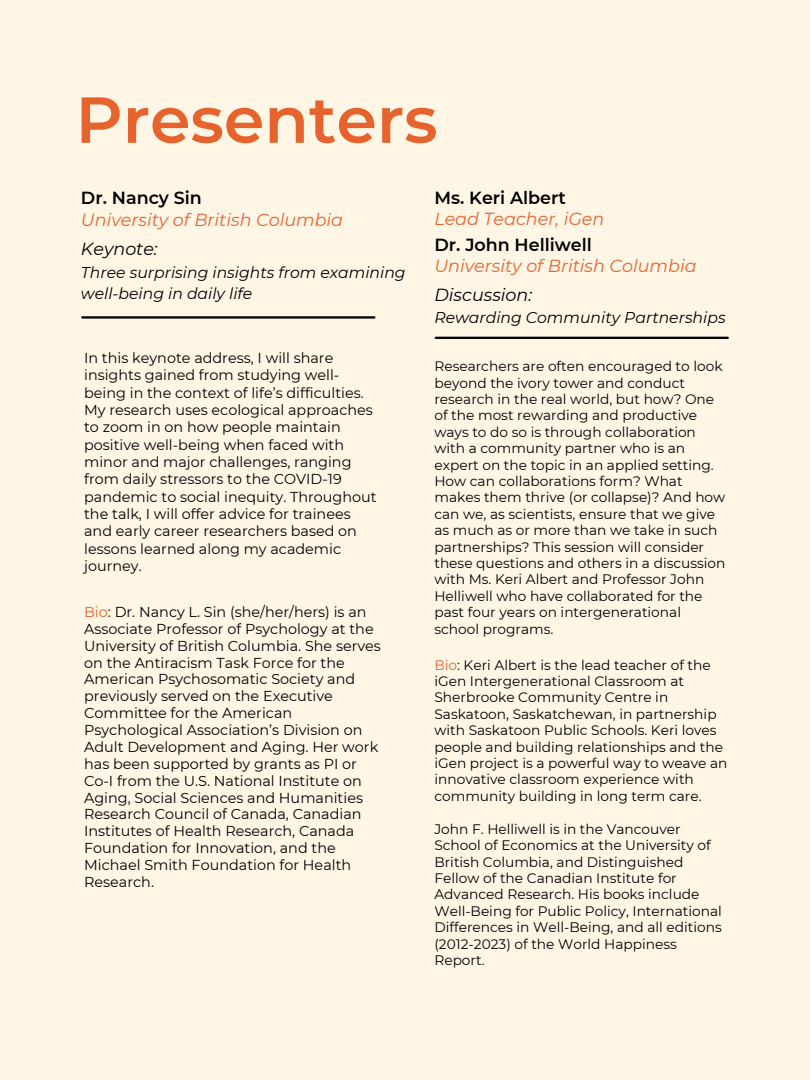
<style>
.page{position:relative;width:810px;height:1080px;background:#fff6e6}
.page>*{position:absolute;margin:0;border:0;box-sizing:border-box;transform-origin:0 0}
.t1{font:600 65px "Montserrat";color:#e7632e}
.t2{font:italic 17.5px "Montserrat";color:#e7632e}
.t3{font:600 17.5px "Montserrat";color:#000}
.t4{font:italic 17.5px "Montserrat";color:#000}
.t5{font:italic 15.62px/21.6px "Montserrat";color:#000}
.t6{font:14.38px/16.9px "Montserrat";color:#000}
.t7{font:13.75px/16.4px "Montserrat";color:#000}
.s1{color:#e7632e}
</style>
<div class="page">
<hr style="left:82px;top:316px;width:292px;height:3px;background:#000">
<hr style="left:436px;top:337px;width:292px;height:2px;background:#000">
<p class="t1" style="left:76px;top:80px;width:364px">Presenters</p>
<p class="t3" style="left:81px;top:187px;width:122px">Dr. Nancy Sin</p>
<p class="t2" style="left:81px;top:209px;width:264px">University of British Columbia</p>
<p class="t4" style="left:81px;top:238px;width:78px">Keynote:</p>
<p class="t5" style="left:81px;top:262px;width:326px">Three surprising insights from examining well-being in daily life</p>
<p class="t6" style="left:84px;top:349px;width:294px;line-height:17.4px">In this keynote address, I will share insights gained from studying well&shy;being in the context of life’s difficulties.<br>My research uses ecological approaches to zoom in on how people maintain positive well-being when faced with minor and major challenges, ranging from daily stressors to the COVID-19 pandemic to social inequity. Throughout the talk, I will offer advice for trainees and early career researchers based on lessons learned along my academic journey.</p>
<p class="t6" style="left:84px;top:603px;width:298px"><span class="s1">Bio</span>: Dr. Nancy L. Sin (she/her/hers) is an Associate Professor of Psychology at the University of British Columbia. She serves on the Antiracism Task Force for the American Psychosomatic Society and previously served on the Executive Committee for the American Psychological Association’s Division on Adult Development and Aging. Her work has been supported by grants as PI or Co-I from the U.S. National Institute on Aging, Social Sciences and Humanities Research Council of Canada, Canadian Institutes of Health Research, Canada Foundation for Innovation, and the Michael Smith Foundation for Health Research.</p>
<p class="t3" style="left:434px;top:187px;width:133px">Ms. Keri Albert</p>
<p class="t2" style="left:434px;top:208px;width:171px">Lead Teacher, iGen</p>
<p class="t3" style="left:434px;top:234px;width:159px">Dr. John Helliwell</p>
<p class="t2" style="left:434px;top:255px;width:264px">University of British Columbia</p>
<p class="t4" style="left:434px;top:284px;width:99px">Discussion:</p>
<p class="t5" style="left:434px;top:307px;width:293px">Rewarding Community Partnerships</p>
<p class="t7" style="left:434px;top:358px;width:293px">Researchers are often encouraged to look beyond the ivory tower and conduct research in the real world, but how? One of the most rewarding and productive ways to do so is through collaboration with a community partner who is an expert on the topic in an applied setting.<br>How can collaborations form? What makes them thrive (or collapse)? And how can we, as scientists, ensure that we give as much as or more than we take in such partnerships? This session will consider these questions and others in a discussion with Ms. Keri Albert and Professor John Helliwell who have collaborated for the past four years on intergenerational school programs.</p>
<p class="t7" style="left:434px;top:657px;width:295px"><span class="s1">Bio</span>: Keri Albert is the lead teacher of the iGen Intergenerational Classroom at Sherbrooke Community Centre in Saskatoon, Saskatchewan, in partnership with Saskatoon Public Schools. Keri loves people and building relationships and the iGen project is a powerful way to weave an innovative classroom experience with community building in long term care.</p>
<p class="t7" style="left:434px;top:821px;width:289px">John F. Helliwell is in the Vancouver School of Economics at the University of British Columbia, and Distinguished Fellow of the Canadian Institute for Advanced Research. His books include Well-Being for Public Policy, International Differences in Well-Being, and all editions (2012-2023) of the World Happiness Report.</p>
</div>
